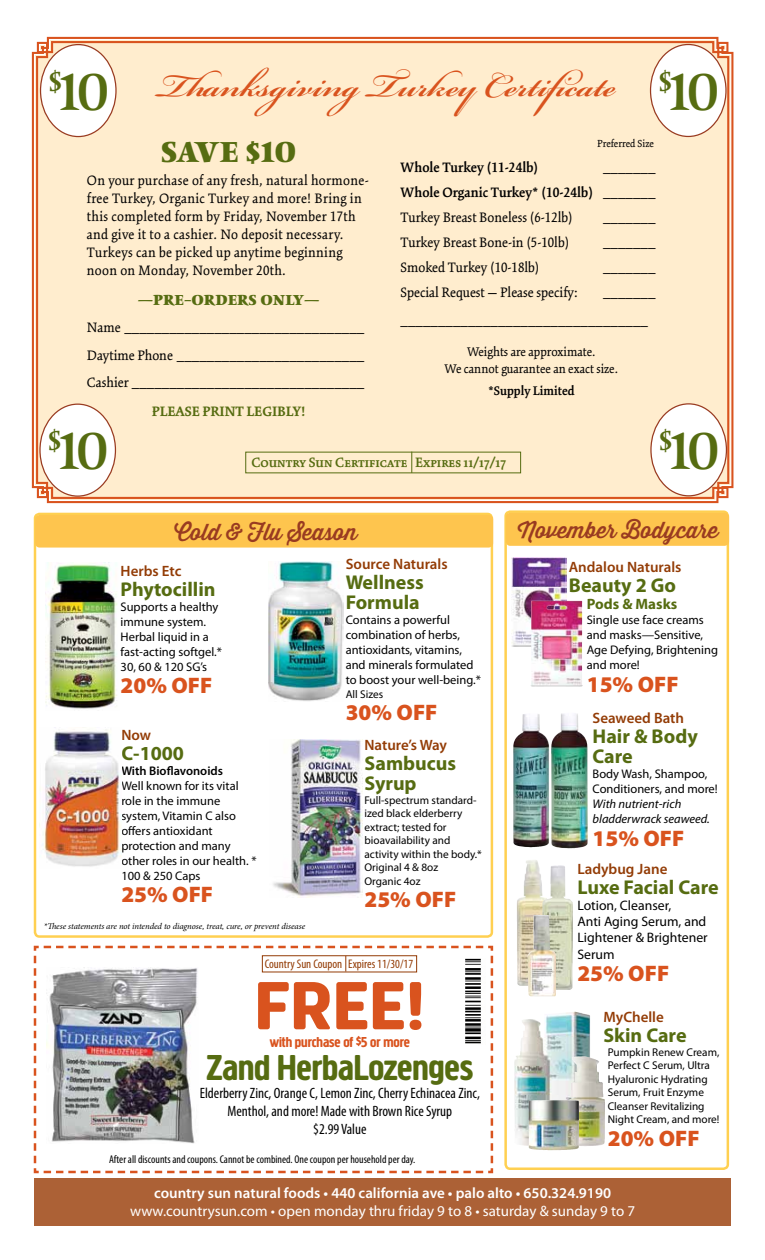
<style>
.page{position:relative;width:765px;height:1260px;background:#fff}
.page>*{position:absolute;margin:0;border:0;box-sizing:border-box;transform-origin:0 0}
.t1{font:900 67.5px "Antartida Rounded";color:#d9531e}
.t2{font:500 54px "Obelisk ITC";letter-spacing:-.07em;color:#566c11;scale:.9 1}
.t3{font:600 50px "Bickham Script Pro";color:#d9531e}
.t4{font:37.5px "Creighton";color:#566c11}
.t5{font:500 31.5px "Obelisk ITC";color:#566c11;scale:.9 1}
.t6{font:700 30px "Obelisk ITC";letter-spacing:-.04em;color:#566c11}
.t7{font:900 22.5px "Myriad Pro";color:#d9531e}
.t8{font:500 22.5px "Thirsty Script";color:#993b21}
.t9{font:700 20px/20px "Myriad Pro";color:#566c11}
.t10{font:15px/18px "Kinesis Std";letter-spacing:.02em;color:#000;text-align:justify}
.t11{font:condensed 15px/18px "Myriad Pro";color:#000;text-align:center}
.t12{font:600 15px "Myriad Pro";color:#933c06}
.t13{font:15px "Kinesis Std";color:#000}
.t14{font:15px "Myriad Pro";color:#fff}
.t15{font:600 15px "Myriad Pro";color:#fff}
.t16{font:600 15px "Kinesis Std";color:#566c11}
.t17{font:15px "Creighton";color:#d9531e}
.t18{font:600 15px "Kinesis Std";color:#000}
.t19{font:700 15px "Kinesis Std";color:#566c11}
.t20{font:700 15px "Obelisk ITC";color:#566c11}
.t21{font:700 15px "Myriad Pro";color:#566c11}
.t22{font:13.75px/16.2px "Myriad Pro";color:#000}
.t23{font:13.75px/16.5px "Kinesis Std";color:#000;text-align:center}
.t24{font:600 13.75px "Kinesis Std";color:#000}
.t25{font:12.5px/15px "Myriad Pro";color:#000}
.t26{font:italic 12.5px/15px "Myriad Pro";color:#000}
.t27{font:condensed 12.5px "Myriad Pro";color:#933c06}
.t28{font:600 12.5px "Myriad Pro";color:#000}
.t29{font:11.25px/13.5px "Myriad Pro";color:#000}
.t30{font:condensed 11.25px "Myriad Pro";color:#000}
.t31{font:11.25px "Kinesis Std";color:#000}
.t32{font:italic 8.75px "Minion Pro";letter-spacing:-.01em;color:#000}
.s1{font-weight:600}
</style>
<div class="page">
<div style="left:34px;top:1178px;width:697px;height:48px;background:#ac6136"></div>
<svg style="left:31px;top:36px;width:703px;height:468px"></svg>
<div style="left:35px;top:40px;width:695px;height:460px;background:#ffedce"></div>
<div style="left:41px;top:45px;width:75px;height:92px;background:#fff;border-radius:50%"></div>
<div style="left:651px;top:45px;width:75px;height:91px;background:#fff;border-radius:50%"></div>
<div style="left:40px;top:404px;width:75px;height:92px;background:#fff;border-radius:50%"></div>
<div style="left:651px;top:404px;width:75px;height:92px;background:#fff;border-radius:50%"></div>
<svg style="left:411px;top:452px;width:1px;height:21px"></svg>
<div style="left:504px;top:510px;width:225px;height:660px;border:2px solid #ffd051;border-radius:5px"></div>
<div style="left:506px;top:513px;width:223px;height:33px;background:#fec54e;border-radius:4px"></div>
<img style="left:513px;top:714px;width:36px;height:133px">
<div style="left:34px;top:513px;width:459px;height:425px;border:2px solid #ffd051;border-radius:5px"></div>
<div style="left:35px;top:515px;width:458px;height:33px;background:#fec54e;border-radius:5px"></div>
<svg style="left:33px;top:945px;width:461px;height:229px"></svg>
<div style="left:262px;top:955px;width:155px;height:17px;border:1px solid #933c06"></div>
<svg style="left:345px;top:956px;width:1px;height:16px"></svg>
<img style="left:39px;top:729px;width:82px;height:138px">
<img style="left:45px;top:562px;width:73px;height:147px">
<img style="left:269px;top:561px;width:74px;height:140px">
<img style="left:47px;top:968px;width:152px;height:176px">
<img style="left:511px;top:557px;width:55px;height:89px">
<img style="left:273px;top:740px;width:90px;height:157px">
<img style="left:460px;top:954px;width:25px;height:95px">
<img style="left:514px;top:1012px;width:60px;height:134px">
<img style="left:569px;top:1056px;width:36px;height:90px">
<img style="left:528px;top:1100px;width:51px;height:51px">
<img style="left:517px;top:860px;width:25px;height:126px">
<img style="left:542px;top:865px;width:31px;height:125px">
<img style="left:528px;top:915px;width:28px;height:81px">
<img style="left:530px;top:601px;width:53px;height:86px">
<img style="left:551px;top:713px;width:37px;height:135px">
<h3 class="t5" style="left:49px;top:65px;width:15px">$</h3>
<h3 class="t3" style="left:157px;top:49px;width:460px">Thanksgiving Turkey Certificate</h3>
<h2 class="t2" style="left:60px;top:63px;width:56px">10</h2>
<h2 class="t2" style="left:659px;top:63px;width:68px"><sup>$</sup>10</h2>
<h3 class="t6" style="left:161px;top:134px;width:137px">SAVE $10</h3>
<p class="t10" style="left:87px;top:172px;width:283px;text-align:left">On your purchase of any fresh, natural hormone&shy;free Turkey, Organic Turkey and more! Bring in this completed form by Friday, November 17th and give it to a cashier. No deposit necessary.<br>Turkeys can be picked up anytime beginning noon on Monday, November 20th.</p>
<p class="t20" style="left:138px;top:291px;width:183px">—PRE-ORDERS ONLY—</p>
<p class="t10" style="left:87px;top:314px;width:279px;line-height:27.5px">Name ________________________________ Daytime Phone _________________________ Cashier _______________________________</p>
<p class="t19" style="left:152px;top:403px;width:155px">PLEASE PRINT LEGIBLY!</p>
<p class="t31" style="left:597px;top:137px;width:58px">Preferred Size</p>
<p class="t18" style="left:401px;top:158px;width:139px">Whole Turkey (11-24lb)</p>
<p class="t10" style="left:401px;top:154px;width:256px;line-height:25px;text-indent:202px">_______ <span class="s1">Whole Organic Turkey* (10-24lb)</span> _______ Turkey Breast Boneless (6-12lb)</p>
<p class="t10" style="left:603px;top:208px;width:54px">_______</p>
<p class="t13" style="left:401px;top:233px;width:170px">Turkey Breast Bone-in (5-10lb)</p>
<p class="t10" style="left:603px;top:233px;width:54px">_______</p>
<p class="t13" style="left:401px;top:258px;width:141px">Smoked Turkey (10-18lb)</p>
<p class="t10" style="left:603px;top:258px;width:54px">_______</p>
<p class="t13" style="left:401px;top:283px;width:179px">Special Request — Please specify:</p>
<p class="t10" style="left:401px;top:278px;width:256px;line-height:28.8px;text-indent:202px">_______ _________________________________</p>
<p class="t23" style="left:445px;top:344px;width:175px">Weights are approximate.<br>We cannot guarantee an exact size.</p>
<p class="t24" style="left:488px;top:383px;width:88px">*Supply Limited</p>
<h2 class="t2" style="left:49px;top:423px;width:68px"><sup>$</sup>10</h2>
<h2 class="t2" style="left:660px;top:422px;width:68px"><sup>$</sup>10</h2>
<p class="t16" style="left:251px;top:453px;width:256px">Country Sun Certificate Expires 11/17/17</p>
<h3 class="t8" style="left:175px;top:515px;width:184px">Cold &amp; Flu Season</h3>
<p class="t12" style="left:121px;top:561px;width:62px">Herbs Etc</p>
<h3 class="t9" style="left:121px;top:578px;width:96px">Phytocillin</h3>
<p class="t25" style="left:121px;top:599px;width:103px">Supports a healthy immune system.<br>Herbal liquid in a fast-acting softgel.*<br>30, 60 &amp; 120 SG’s</p>
<h3 class="t7" style="left:121px;top:671px;width:93px">20% OFF</h3>
<p class="t12" style="left:121px;top:725px;width:31px">Now</p>
<h3 class="t9" style="left:121px;top:743px;width:64px">C-1000</h3>
<p class="t28" style="left:121px;top:763px;width:103px">With Bioflavonoids</p>
<p class="t25" style="left:121px;top:778px;width:137px">Well known for its vital role in the immune system, Vitamin C also offers antioxidant protection and many other roles in our health. *<br>100 &amp; 250 Caps</p>
<h3 class="t7" style="left:121px;top:880px;width:93px">25% OFF</h3>
<p class="t32" style="left:44px;top:920px;width:263px">*These statements are not intended to diagnose, treat, cure, or prevent disease</p>
<p class="t12" style="left:346px;top:555px;width:103px">Source Naturals</p>
<h3 class="t9" style="left:346px;top:572px;width:80px">Wellness<br>Formula</h3>
<p class="t25" style="left:346px;top:613px;width:137px">Contains a powerful combination of herbs, antioxidants, vitamins, and minerals formulated to boost your well-being.*</p>
<p class="t29" style="left:346px;top:687px;width:39px">All Sizes</p>
<h3 class="t7" style="left:346px;top:698px;width:93px">30% OFF</h3>
<p class="t12" style="left:365px;top:735px;width:84px">Nature’s Way</p>
<h3 class="t9" style="left:365px;top:753px;width:93px">Sambucus<br>Syrup</h3>
<p class="t29" style="left:365px;top:793px;width:119px">Full-spectrum standard&shy;ized black elderberry extract; tested for bioavailability and activity within the body.*<br>Original 4 &amp; 8oz<br>Organic 4oz</p>
<h3 class="t7" style="left:365px;top:884px;width:93px">25% OFF</h3>
<p class="t27" style="left:265px;top:956px;width:150px">Country Sun Coupon Expires 11/30/17</p>
<h1 class="t1" style="left:255px;top:967px;width:172px">FREE!</h1>
<p class="t17" style="left:270px;top:1033px;width:142px">with purchase of $5 or more</p>
<h3 class="t4" style="left:207px;top:1045px;width:268px">Zand HerbaLozenges</h3>
<p class="t11" style="left:200px;top:1084px;width:282px">Elderberry Zinc, Orange C, Lemon Zinc, Cherry Echinacea Zinc,<br>Menthol, and more! Made with Brown Rice Syrup<br>$2.99 Value</p>
<p class="t30" style="left:109px;top:1152px;width:308px">After all discounts and coupons. Cannot be combined. One coupon per household per day.</p>
<h3 class="t8" style="left:518px;top:513px;width:202px">November Bodycare</h3>
<p class="t12" style="left:569px;top:557px;width:114px">Andalou Naturals</p>
<h3 class="t9" style="left:569px;top:574px;width:109px">Beauty 2 Go</h3>
<p class="t21" style="left:587px;top:594px;width:92px">Pods &amp; Masks</p>
<p class="t25" style="left:587px;top:612px;width:133px">Single use face creams and masks—Sensitive,<br>Age Defying, Brightening and more!</p>
<h3 class="t7" style="left:587px;top:669px;width:93px">15% OFF</h3>
<p class="t12" style="left:593px;top:709px;width:93px">Seaweed Bath</p>
<h3 class="t9" style="left:593px;top:726px;width:107px">Hair &amp; Body<br>Care</h3>
<p class="t25" style="left:593px;top:766px;width:127px">Body Wash, Shampoo,<br>Conditioners, and more!</p>
<p class="t26" style="left:593px;top:796px;width:119px">With nutrient-rich bladderwrack seaweed.</p>
<h3 class="t7" style="left:593px;top:823px;width:93px">15% OFF</h3>
<p class="t12" style="left:577px;top:859px;width:92px">Ladybug Jane</p>
<h3 class="t9" style="left:577px;top:876px;width:143px">Luxe Facial Care</h3>
<p class="t22" style="left:577px;top:897px;width:132px">Lotion, Cleanser,<br>Anti Aging Serum, and<br>Lightener &amp; Brightener<br>Serum</p>
<h3 class="t7" style="left:577px;top:959px;width:93px">25% OFF</h3>
<p class="t12" style="left:603px;top:1008px;width:62px">MyChelle</p>
<h3 class="t9" style="left:603px;top:1025px;width:85px">Skin Care</h3>
<p class="t29" style="left:608px;top:1045px;width:113px">Pumpkin Renew Cream,<br>Perfect C Serum, Ultra<br>Hyaluronic Hydrating<br>Serum, Fruit Enzyme<br>Cleanser Revitalizing<br>Night Cream, and more!</p>
<h3 class="t7" style="left:608px;top:1123px;width:93px">20% OFF</h3>
<p class="t15" style="left:154px;top:1184px;width:458px">country sun natural foods • 440 california ave • palo alto • 650.324.9190</p>
<p class="t14" style="left:130px;top:1202px;width:507px">www.countrysun.com • open monday thru friday 9 to 8 • saturday &amp; sunday 9 to 7</p>
</div>
